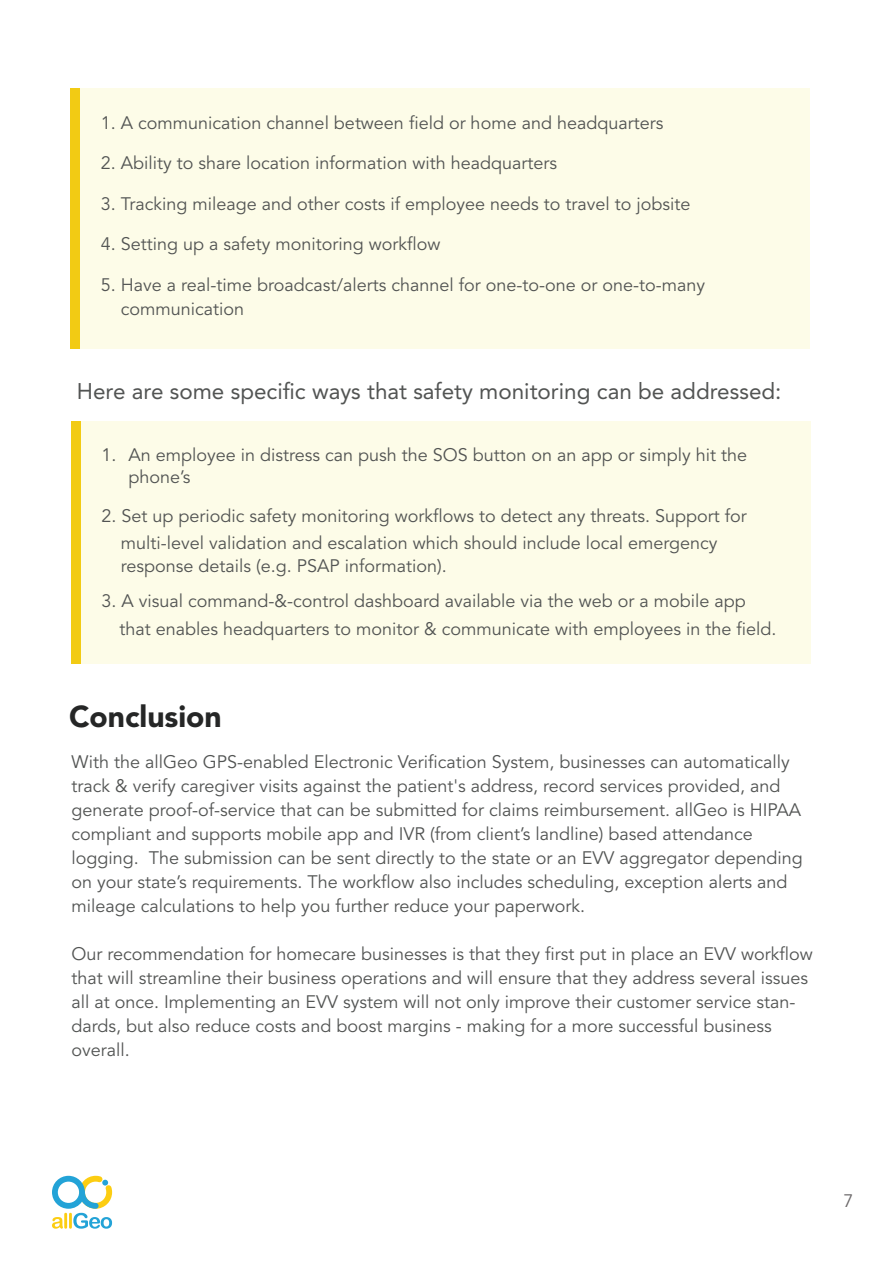
<style>
.page{position:relative;width:893px;height:1263px;background:#fff}
.page>*{position:absolute;margin:0;border:0;box-sizing:border-box;transform-origin:0 0}
.t1{font:900 30px "Avenir LT Std";color:#252626}
.t2{font:22.5px "Avenir LT Std";color:#525453}
.t3{font:18px/24px "Avenir LT Std";color:#525453}
.t4{font:18px "Avenir LT Std";color:#6b6869}
</style>
<div class="page">
<svg style="left:52px;top:1176px;width:60px;height:53px"></svg>
<div style="left:70px;top:88px;width:739px;height:261px;background:#fdfce8"></div>
<div style="left:70px;top:88px;width:10px;height:260px;background:#f2cb14"></div>
<div style="left:71px;top:421px;width:740px;height:243px;background:#fdfce8"></div>
<div style="left:71px;top:421px;width:10px;height:243px;background:#f2cb14"></div>
<p class="t3" style="left:101px;top:111px;width:564px">1. A communication channel between field or home and headquarters</p>
<p class="t3" style="left:101px;top:151px;width:458px">2. Ability to share location information with headquarters</p>
<p class="t3" style="left:101px;top:192px;width:591px">3. Tracking mileage and other costs if employee needs to travel to jobsite</p>
<p class="t3" style="left:101px;top:232px;width:341px">4. Setting up a safety monitoring workflow</p>
<p class="t3" style="left:121px;top:273px;width:586px;text-indent:-20px">5. Have a real-time broadcast/alerts channel for one-to-one or one-to-many communication</p>
<p class="t2" style="left:77px;top:379px;width:706px">Here are some specific ways that safety monitoring can be addressed:</p>
<p class="t3" style="left:128px;top:444px;width:620px;line-height:22.5px;text-indent:-27px">1. An employee in distress can push the SOS button on an app or simply hit the phone’s</p>
<p class="t3" style="left:101px;top:504px;width:647px">2. Set up periodic safety monitoring workflows to detect any threats. Support for</p>
<p class="t3" style="left:121px;top:532px;width:598px;line-height:22.5px">multi-level validation and escalation which should include local emergency response details (e.g. PSAP information).</p>
<p class="t3" style="left:101px;top:589px;width:646px">3. A visual command-&amp;-control dashboard available via the web or a mobile app</p>
<p class="t3" style="left:120px;top:617px;width:658px">that enables headquarters to monitor &amp; communicate with employees in the field.</p>
<h1 class="t1" style="left:69px;top:698px;width:154px">Conclusion</h1>
<p class="t3" style="left:71px;top:751px;width:733px">With the allGeo GPS-enabled Electronic Verification System, businesses can automatically track &amp; verify caregiver visits against the patient's address, record services provided, and generate proof-of-service that can be submitted for claims reimbursement. allGeo is HIPAA compliant and supports mobile app and IVR (from client’s landline) based attendance logging. The submission can be sent directly to the state or an EVV aggregator depending on your state’s requirements. The workflow also includes scheduling, exception alerts and mileage calculations to help you further reduce your paperwork.</p>
<p class="t3" style="left:71px;top:943px;width:743px">Our recommendation for homecare businesses is that they first put in place an EVV workflow that will streamline their business operations and will ensure that they address several issues all at once. Implementing an EVV system will not only improve their customer service stan&shy;dards, but also reduce costs and boost margins - making for a more successful business overall.</p>
<p class="t4" style="left:843px;top:1190px;width:12px">7</p>
</div>
